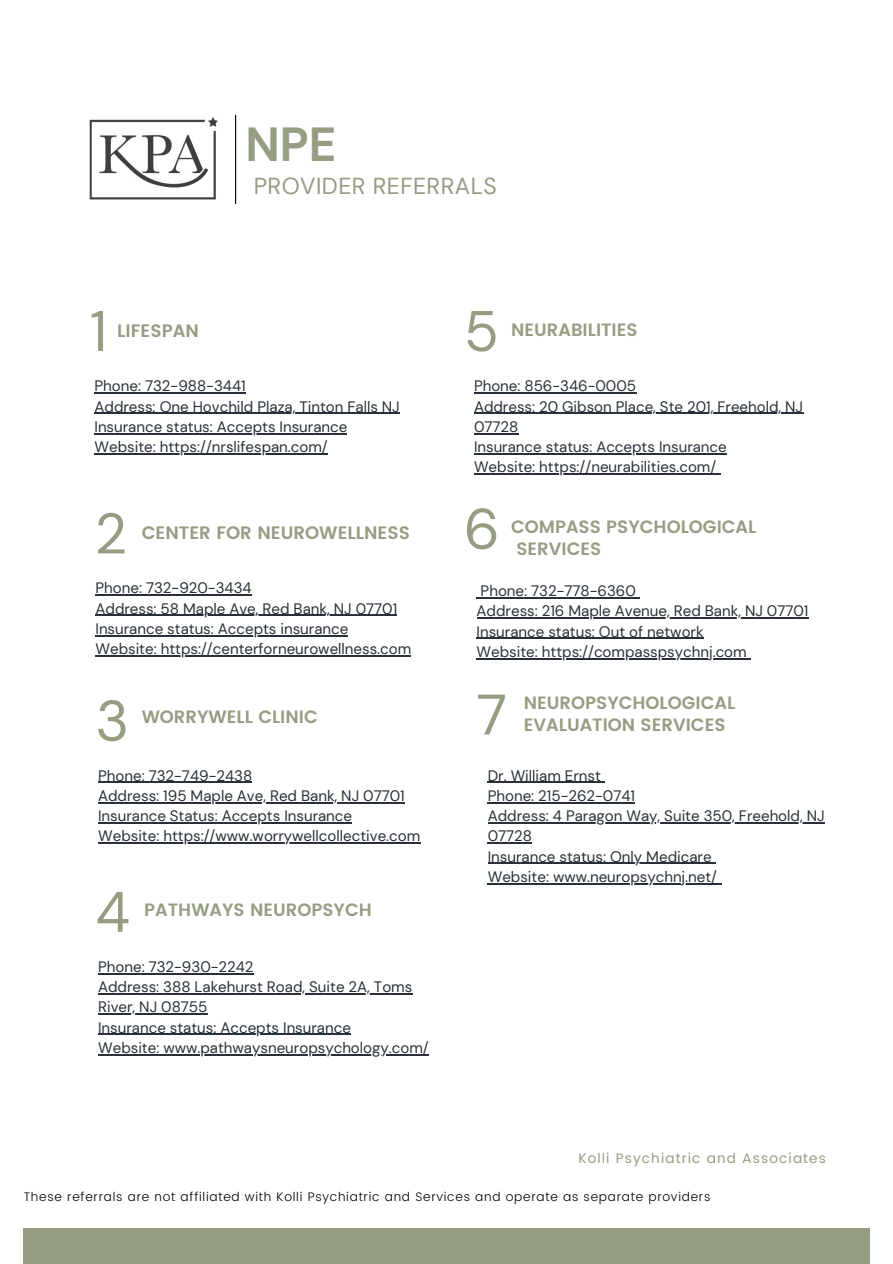
<style>
.page{position:relative;width:893px;height:1264px;background:#fff}
.page>*{position:absolute;margin:0;border:0;box-sizing:border-box;transform-origin:0 0}
.t1{font:57px "DM Sans";color:#959d83}
.t2{font:700 47.7px "DM Sans";color:#959d83}
.t3{font:23.1px "DM Sans";letter-spacing:.02em;color:#959d83}
.t4{font:600 18px "Poppins";color:#959d83}
.t5{font:600 17.85px/22.5px "Poppins";color:#959d83}
.t6{font:15.15px/20.2px "DM Sans";color:#293039}
.t7{font:13.65px "Poppins";letter-spacing:.08em;color:#959d83}
.t8{font:300 12.3px "Poppins";letter-spacing:.06em;color:#000}
</style>
<div class="page">
<img style="left:89px;top:114px;width:128px;height:90px;border-radius:2px">
<hr style="left:235px;top:115px;width:1px;height:89px;background:#000">
<hr style="left:94px;top:392px;width:51px;height:1px;background:#293039">
<hr style="left:145px;top:392px;width:101px;height:1px;background:#293039">
<hr style="left:94px;top:413px;width:306px;height:1px;background:#293039">
<hr style="left:94px;top:433px;width:253px;height:1px;background:#293039">
<hr style="left:94px;top:453px;width:234px;height:1px;background:#293039">
<div style="left:24px;top:1227px;width:845px;height:36px;background:#959d83"></div>
<hr style="left:98px;top:781px;width:51px;height:2px;background:#293039">
<hr style="left:149px;top:781px;width:103px;height:2px;background:#293039">
<hr style="left:98px;top:802px;width:307px;height:1px;background:#293039">
<hr style="left:98px;top:822px;width:254px;height:1px;background:#293039">
<hr style="left:98px;top:842px;width:322px;height:1px;background:#293039">
<hr style="left:98px;top:973px;width:155px;height:1px;background:#293039">
<hr style="left:98px;top:993px;width:314px;height:1px;background:#293039">
<hr style="left:98px;top:1013px;width:109px;height:1px;background:#293039">
<hr style="left:98px;top:1033px;width:253px;height:1px;background:#293039">
<hr style="left:98px;top:1054px;width:331px;height:1px;background:#293039">
<hr style="left:95px;top:594px;width:51px;height:1px;background:#293039">
<hr style="left:146px;top:594px;width:106px;height:1px;background:#293039">
<hr style="left:95px;top:615px;width:302px;height:1px;background:#293039">
<hr style="left:95px;top:635px;width:253px;height:1px;background:#293039">
<hr style="left:95px;top:655px;width:316px;height:1px;background:#293039">
<hr style="left:487px;top:781px;width:114px;height:2px;background:#293039">
<hr style="left:487px;top:802px;width:148px;height:1px;background:#293039">
<hr style="left:487px;top:822px;width:337px;height:1px;background:#293039">
<hr style="left:487px;top:842px;width:45px;height:1px;background:#293039">
<hr style="left:487px;top:862px;width:224px;height:2px;background:#293039">
<hr style="left:487px;top:883px;width:230px;height:1px;background:#293039">
<hr style="left:474px;top:392px;width:162px;height:1px;background:#293039">
<hr style="left:474px;top:413px;width:329px;height:1px;background:#293039">
<hr style="left:474px;top:433px;width:44px;height:1px;background:#293039">
<hr style="left:474px;top:453px;width:252px;height:1px;background:#293039">
<hr style="left:474px;top:473px;width:242px;height:1px;background:#293039">
<hr style="left:480px;top:597px;width:155px;height:1px;background:#293039">
<hr style="left:476px;top:617px;width:332px;height:1px;background:#293039">
<hr style="left:476px;top:637px;width:227px;height:2px;background:#293039">
<hr style="left:476px;top:658px;width:270px;height:1px;background:#293039">
<h3 class="t1" style="left:90px;top:294px;width:19px">1</h3>
<h4 class="t4" style="left:117px;top:320px;width:83px">LIFESPAN</h4>
<p class="t2" style="left:245px;top:114px;width:92px">NPE</p>
<h2 class="t3" style="left:254px;top:171px;width:244px">PROVIDER REFERRALS</h2>
<h1 class="t1" style="left:464px;top:294px;width:36px">5</h1>
<p class="t5" style="left:511px;top:319px;width:128px">NEURABILITIES</p>
<p class="t6" style="left:94px;top:376px;width:153px">Phone: 732-988-3441</p>
<h3 class="t6" style="left:94px;top:396px;width:307px">Address: One Hovchild Plaza, Tinton Falls NJ</h3>
<h4 class="t6" style="left:94px;top:416px;width:254px">Insurance status: Accepts Insurance</h4>
<p class="t6" style="left:94px;top:437px;width:235px">Website: https://nrslifespan.com/</p>
<h4 class="t1" style="left:94px;top:497px;width:34px">2</h4>
<p class="t4" style="left:142px;top:522px;width:270px">CENTER FOR NEUROWELLNESS</p>
<h4 class="t6" style="left:95px;top:578px;width:158px">Phone: 732-920-3434</h4>
<p class="t6" style="left:95px;top:598px;width:317px">Address: 58 Maple Ave, Red Bank, NJ 07701<br>Insurance status: Accepts insurance<br>Website: https://centerforneurowellness.com</p>
<h3 class="t1" style="left:95px;top:684px;width:35px">3</h3>
<h3 class="t5" style="left:142px;top:706px;width:177px">WORRYWELL CLINIC</h3>
<p class="t6" style="left:98px;top:765px;width:156px">Phone: 732-749-2438</p>
<h3 class="t6" style="left:98px;top:785px;width:308px">Address: 195 Maple Ave, Red Bank, NJ 07701</h3>
<h4 class="t6" style="left:98px;top:806px;width:255px">Insurance Status: Accepts Insurance</h4>
<p class="t6" style="left:98px;top:826px;width:323px">Website: https://www.worrywellcollective.com</p>
<p class="t1" style="left:95px;top:875px;width:36px">4</p>
<h4 class="t5" style="left:144px;top:898px;width:229px">PATHWAYS NEUROPSYCH</h4>
<h3 class="t6" style="left:98px;top:956px;width:157px">Phone: 732-930-2242</h3>
<h4 class="t6" style="left:98px;top:976px;width:316px">Address: 388 Lakehurst Road, Suite 2A, Toms</h4>
<p class="t6" style="left:98px;top:997px;width:111px">River, NJ 08755</p>
<h3 class="t6" style="left:98px;top:1017px;width:254px">Insurance status: Accepts Insurance</h3>
<h4 class="t6" style="left:98px;top:1037px;width:332px">Website: www.pathwaysneuropsychology.com/</h4>
<p class="t6" style="left:474px;top:376px;width:330px">Phone: 856-346-0005<br>Address: 20 Gibson Place, Ste 201, Freehold, NJ<br>07728<br>Insurance status: Accepts Insurance<br>Website: https://neurabilities.com/</p>
<h1 class="t1" style="left:464px;top:492px;width:37px">6</h1>
<p class="t5" style="left:516px;top:515px;width:241px;text-indent:-5px">COMPASS PSYCHOLOGICAL<br>SERVICES</p>
<p class="t6" style="left:476px;top:581px;width:333px">Phone: 732-778-6360<br>Address: 216 Maple Avenue, Red Bank, NJ 07701<br>Insurance status: Out of network<br>Website: https://compasspsychnj.com</p>
<h1 class="t1" style="left:476px;top:678px;width:32px">7</h1>
<p class="t5" style="left:523px;top:691px;width:213px">NEUROPSYCHOLOGICAL<br>EVALUATION SERVICES</p>
<p class="t6" style="left:487px;top:765px;width:338px">Dr. William Ernst<br>Phone: 215-262-0741<br>Address: 4 Paragon Way, Suite 350, Freehold, NJ<br>07728<br>Insurance status: Only Medicare<br>Website: www.neuropsychnj.net/</p>
<p class="t7" style="left:578px;top:1150px;width:249px">Kolli Psychiatric and Associates</p>
<p class="t8" style="left:24px;top:1189px;width:688px">These referrals are not affiliated with Kolli Psychiatric and Services and operate as separate providers</p>
</div>
